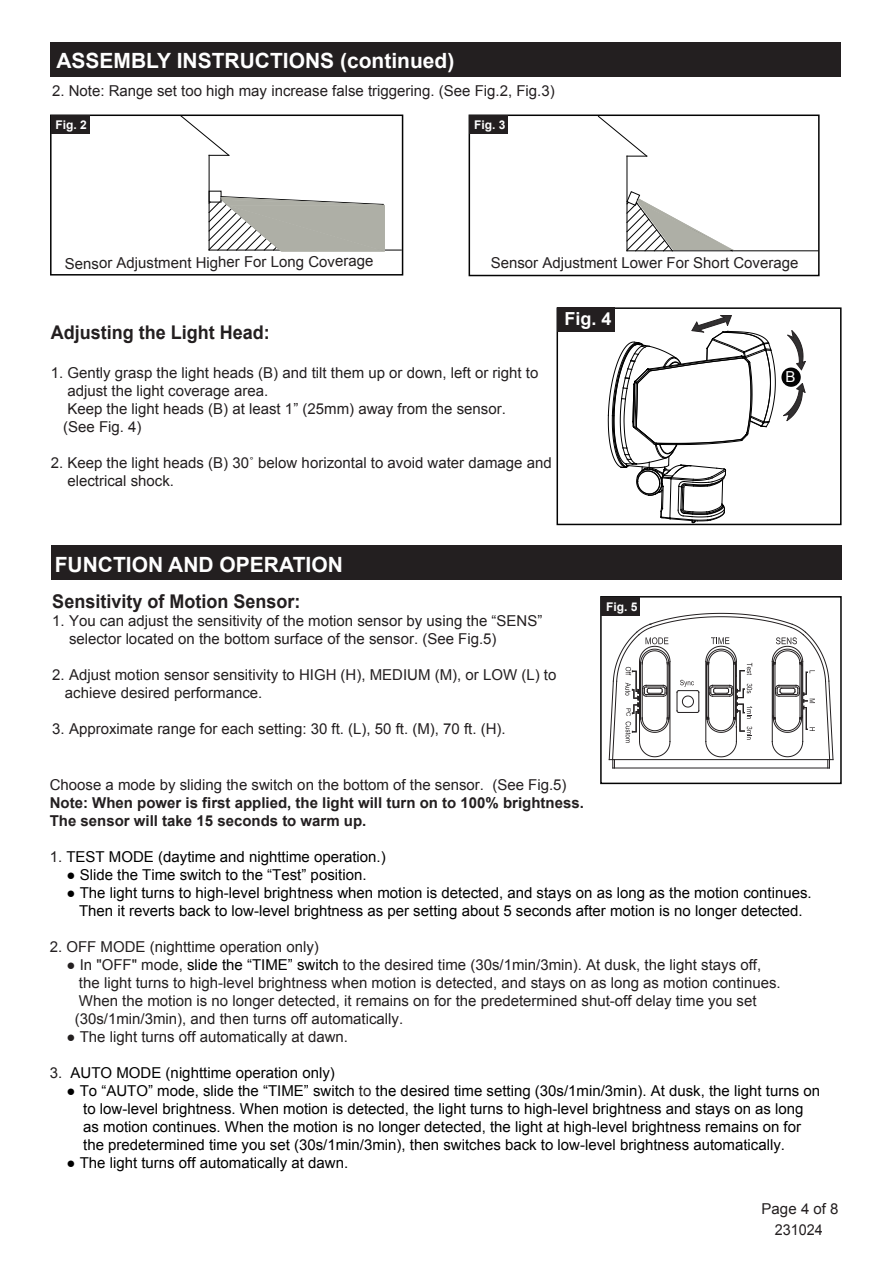
<style>
.page{position:relative;width:893px;height:1263px;background:#fff}
.page>*{position:absolute;margin:0;border:0;box-sizing:border-box;transform-origin:0 0}
.t1{font:700 21px "Arial";color:#fff}
.t2{font:700 18.9px "Arial";color:#231f20;scale:.95 1}
.t3{font:700 18px "Arial";color:#fff}
.t4{font:15.15px "Arial";color:#fff}
.t5{font:15px/18px "Arial";color:#231f20}
.t6{font:15px/18px "Arial";color:#000;text-align:center}
.t7{font:700 15px/18px "Arial";color:#231f20}
.t8{font:700 12px "Arial";color:#fff}
.t9{font:6px "Arial";color:#231f20}
.s1{color:#231f20}
.s2{color:#000}
</style>
<div class="page">
<hr style="left:627px;top:156px;width:1px;height:95px;background:#030303">
<svg style="left:599px;top:118px;width:49px;height:39px"></svg>
<hr style="left:627px;top:250px;width:191px;height:1px;background:#030303">
<svg style="left:626px;top:191px;width:107px;height:61px"></svg>
<hr style="left:209px;top:155px;width:1px;height:95px;background:#030303">
<svg style="left:183px;top:118px;width:47px;height:38px"></svg>
<div style="left:209px;top:191px;width:12px;height:11px;border:1px solid #030303"></div>
<hr style="left:209px;top:250px;width:192px;height:1px;background:#030303">
<svg style="left:208px;top:196px;width:177px;height:55px"></svg>
<div style="left:469px;top:115px;width:351px;height:161px;border:2px solid #030303"></div>
<div style="left:50px;top:115px;width:353px;height:161px;border:2px solid #030303"></div>
<div style="left:51px;top:116px;width:39px;height:18px;background:#231f20"></div>
<div style="left:469px;top:116px;width:39px;height:18px;background:#231f20"></div>
<div style="left:50px;top:43px;width:791px;height:34px;background:#231f20"></div>
<div style="left:51px;top:546px;width:791px;height:34px;background:#231f20"></div>
<div style="left:600px;top:596px;width:242px;height:188px;border:2px solid #030303"></div>
<div style="left:601px;top:597px;width:39px;height:19px;background:#231f20"></div>
<hr style="left:613px;top:768px;width:216px;height:1px;background:#231f20">
<svg style="left:609px;top:613px;width:224px;height:155px"></svg>
<div style="left:781px;top:367px;width:20px;height:20px;background:#030303;border-radius:50%"></div>
<div style="left:556px;top:307px;width:286px;height:218px;border:2px solid #030303"></div>
<div style="left:557px;top:308px;width:58px;height:24px;background:#231f20"></div>
<svg style="left:787px;top:330px;width:19px;height:41px"></svg>
<svg style="left:782px;top:382px;width:24px;height:40px"></svg>
<svg style="left:607px;top:315px;width:169px;height:209px"></svg>
<h1 class="t1" style="left:56px;top:46px;width:399px">ASSEMBLY INSTRUCTIONS (continued)</h1>
<p class="t5" style="left:52px;top:82px;width:504px">2. Note: Range set too high may increase false triggering. (See Fig.2, Fig.3)</p>
<p class="t8" style="left:55px;top:117px;width:33px">Fig. 2</p>
<p class="t8" style="left:474px;top:117px;width:33px">Fig. 3</p>
<p class="t5" style="left:65px;top:253px;width:310px">Sensor Adjustment Higher For Long Coverage</p>
<p class="t5" style="left:491px;top:254px;width:309px">Sensor Adjustment Lower For Short Coverage</p>
<p class="t2" style="left:51px;top:319px;width:232px">Adjusting the Light Head:</p>
<p class="t5" style="left:63px;top:364px;width:477px;text-indent:-13px">1. Gently grasp the light heads (B) and tilt them up or down, left or right to adjust the light coverage area.<br>Keep the light heads (B) at least 1” (25mm) away from the sensor.<br>(See Fig. 4)</p>
<p class="t5" style="left:67px;top:454px;width:486px;text-indent:-17px">2. Keep the light heads (B) 30˚ below horizontal to avoid water damage and electrical shock.</p>
<p class="t3" style="left:564px;top:307px;width:49px">Fig. 4</p>
<h1 class="t1" style="left:156px;top:550px;width:304px">Y I STRUCTIONS (continued)</h1>
<p class="t2" style="left:52px;top:588px;width:263px">Sensitivity of Motion Sensor:</p>
<p class="t5" style="left:69px;top:611px;width:475px;text-indent:-17px">1. You can adjust the sensitivity of the motion sensor by using the “SENS” selector located on the bottom surface of the sensor. (See Fig.5)</p>
<p class="t5" style="left:65px;top:665px;width:493px;text-indent:-13px">2. Adjust motion sensor sensitivity to HIGH (H), MEDIUM (M), or LOW (L) to achieve desired performance.</p>
<p class="t5" style="left:52px;top:719px;width:455px">3. Approximate range for each setting: 30 ft. (L), 50 ft. (M), 70 ft. (H).</p>
<h1 class="t1" style="left:55px;top:550px;width:290px">FUNCTION AND OPERATION</h1>
<p class="t8" style="left:606px;top:598px;width:33px">Fig. 5</p>
<p class="t9" style="left:632px;top:708px;width:10px;rotate:90deg">PC</p>
<p class="t4" style="left:785px;top:367px;width:12px">B</p>
<p class="t5" style="left:50px;top:776px;width:518px">Choose a mode by sliding the switch on the bottom of the sensor. (See Fig.5)</p>
<p class="t7" style="left:50px;top:794px;width:536px">Note: When power is first applied, the light will turn on to 100% brightness.<br>The sensor will take 15 seconds to warm up.</p>
<p class="t6" style="left:50px;top:848px;width:337px"><span class="s1">1.</span> TEST MODE (daytime and nighttime operation.)</p>
<p class="t6" style="left:66px;top:866px;width:301px">● Slide the Time switch to the “Test” position.</p>
<p class="t6" style="left:66px;top:884px;width:747px">● The light turns to high-level brightness when motion is detected, and stays on as long as the motion continues.<br>Then it reverts back to low-level brightness as per setting about 5 seconds after motion is no longer detected.</p>
<p class="t5" style="left:50px;top:938px;width:271px">2. OFF MODE (nighttime operation only)</p>
<p class="t5" style="left:75px;top:956px;width:707px;text-indent:-8px">● In "OFF" mode, <span class="s2">slide the “TIME” switch</span> to the desired time (30s/1min/3min). At dusk, the light stays off, the light turns to high-level brightness when motion is detected, and stays on as long as motion continues.<br>When the motion is no longer detected, it remains on for the predetermined shut-off delay time you set (30s/1min/3min), and then turns off automatically.</p>
<p class="t5" style="left:66px;top:1028px;width:283px">● The light turns off automatically at dawn.</p>
<p class="t6" style="left:50px;top:1064px;width:287px"><span class="s1">3.</span> AUTO MODE (nighttime operation only)</p>
<p class="t6" style="left:83px;top:1082px;width:738px;text-align:left;text-indent:-17px">● To “AUTO” mode, slide the “TIME” switch <span class="s1">to</span> the desired time setting (30s/1min/3min). At dusk, the light turns on to low-level brightness. When motion is detected, the light turns to high-level brightness and stays on as long as motion continues. When the motion is no longer detected, the light at high-level brightness remains on for the predetermined time you set (30s/1min/3min), then switches back to low-level brightness automatically.</p>
<p class="t6" style="left:66px;top:1154px;width:283px">● The light turns off automatically at dawn.</p>
<p class="t5" style="left:761px;top:1199px;width:79px;line-height:20.2px;text-align:center">Page 4 of 8<br>231024</p>
</div>
